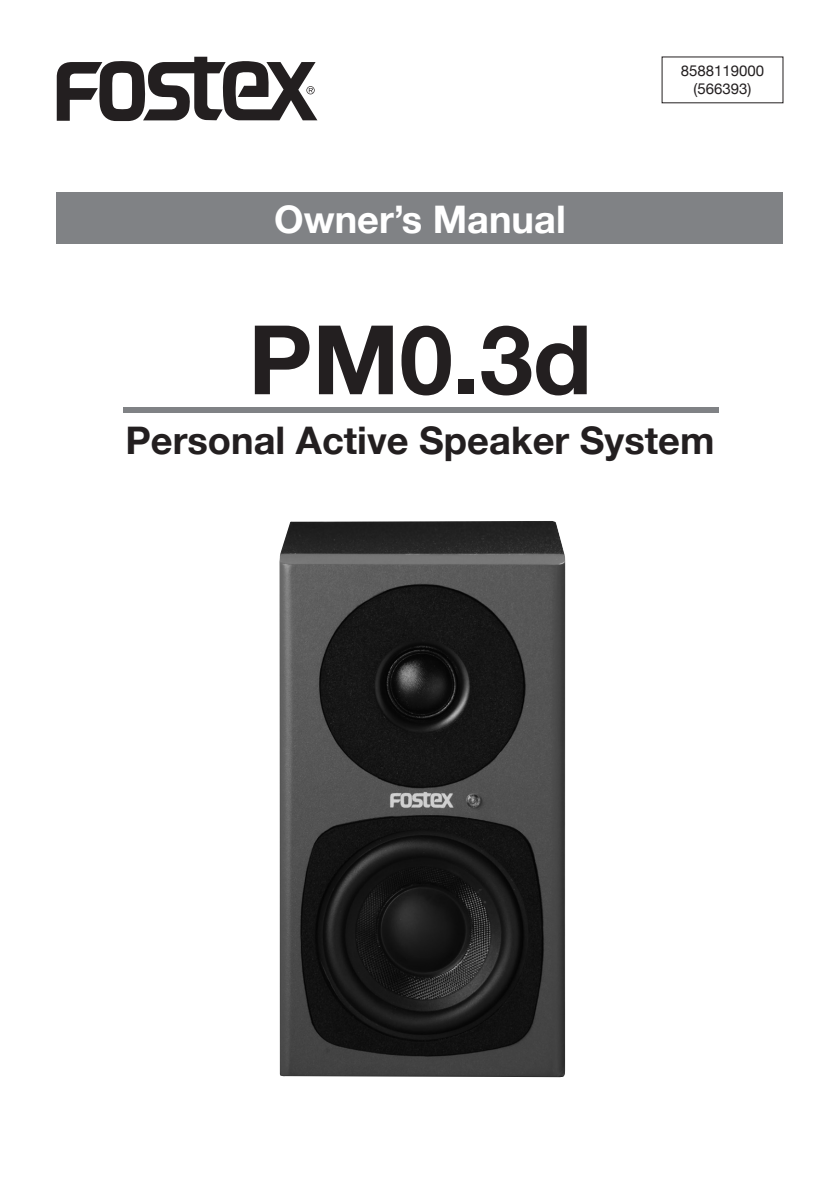
<style>
.page{position:relative;width:840px;height:1191px;background:#fff}
.page>*{position:absolute;margin:0;border:0;box-sizing:border-box;transform-origin:0 0}
.t1{font:700 96px "Helvetica Neue";color:#231f20}
.t2{font:700 38px "Helvetica Neue";color:#231f20}
.t3{font:700 38px "Helvetica Neue";color:#fff}
.t4{font:15px/18px "Helvetica Neue";color:#231f20;text-align:center}
</style>
<div class="page">
<div style="left:57px;top:193px;width:725px;height:51px;background:#808285"></div>
<svg style="left:57px;top:57px;width:260px;height:64px"></svg>
<div style="left:123px;top:407px;width:595px;height:5px;background:#808285"></div>
<img style="left:279px;top:521px;width:286px;height:556px">
<p class="t3" style="left:274px;top:196px;width:293px">Owner’s Manual</p>
<p class="t4" style="left:680px;top:61px;width:85px">8588119000 (566393)</p>
<h1 class="t1" style="left:248px;top:300px;width:345px">PM0.3d</h1>
<p class="t2" style="left:125px;top:416px;width:590px">Personal Active Speaker System</p>
</div>
